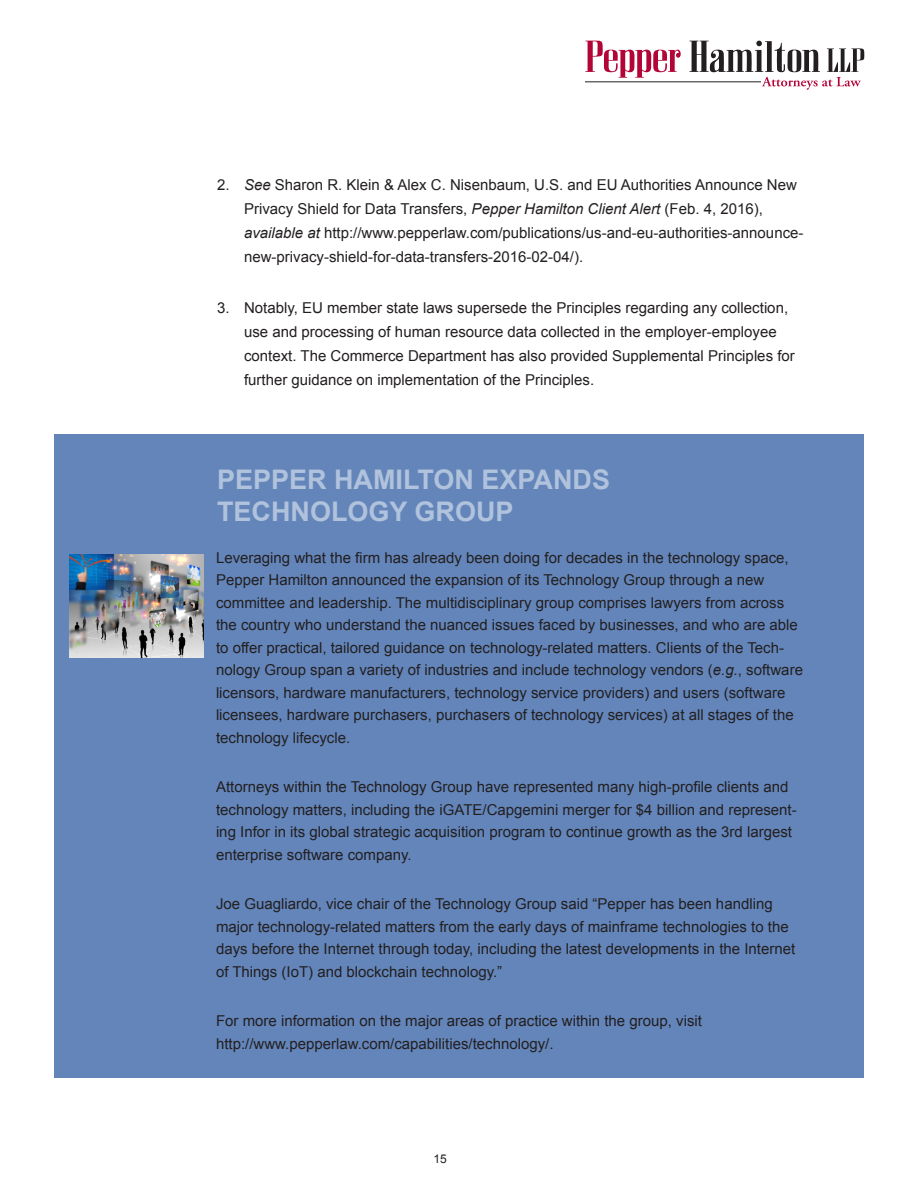
<style>
.page{position:relative;width:918px;height:1188px;background:#fff}
.page>*{position:absolute;margin:0;border:0;box-sizing:border-box;transform-origin:0 0}
.Article_Title{font:700 27px/32.4px "Arial";color:#b0c2dc}
.Body_Copy{font:15px/22.5px "Arial";color:#231f20}
.t1{font:12px "Arial";color:#231f20}
.s1{font-style:italic}
</style>
<div class="page">
<svg style="left:585px;top:41px;width:96px;height:37px"></svg>
<svg style="left:690px;top:41px;width:175px;height:49px"></svg>
<hr style="left:585px;top:81px;width:176px;height:1px;background:#231f20">
<div style="left:54px;top:434px;width:810px;height:644px;background:#6385ba"></div>
<img style="left:69px;top:554px;width:134px;height:104px">
<p class="Body_Copy" style="left:244px;top:173px;width:561px;line-height:24px;text-indent:-27px">2. <span class="s1">See</span> Sharon R. Klein &amp; Alex C. Nisenbaum, U.S. and EU Authorities Announce New Privacy Shield for Data Transfers, <span class="s1">Pepper Hamilton Client Alert</span> (Feb. 4, 2016), <span class="s1">available at</span> http://www.pepperlaw.com/publications/us-and-eu-authorities-announce&shy;new-privacy-shield-for-data-transfers-2016-02-04/).</p>
<p class="Body_Copy" style="left:244px;top:296px;width:552px;line-height:24px;text-indent:-27px">3. Notably, EU member state laws supersede the Principles regarding any collection, use and processing of human resource data collected in the employer-employee context. The Commerce Department has also provided Supplemental Principles for further guidance on implementation of the Principles.</p>
<p class="Article_Title" style="left:217px;top:464px;width:395px">PEPPER HAMILTON EXPANDS<br>TECHNOLOGY GROUP</p>
<p class="Body_Copy" style="left:216px;top:546px;width:589px">Leveraging what the firm has already been doing for decades in the technology space, Pepper Hamilton announced the expansion of its Technology Group through a new committee and leadership. The multidisciplinary group comprises lawyers from across the country who understand the nuanced issues faced by businesses, and who are able to offer practical, tailored guidance on technology-related matters. Clients of the Tech&shy;nology Group span a variety of industries and include technology vendors (<span class="s1">e.g.</span>, software licensors, hardware manufacturers, technology service providers) and users (software licensees, hardware purchasers, purchasers of technology services) at all stages of the technology lifecycle.</p>
<p class="Body_Copy" style="left:216px;top:776px;width:582px">Attorneys within the Technology Group have represented many high-profile clients and technology matters, including the iGATE/Capgemini merger for $4 billion and represent&shy;ing Infor in its global strategic acquisition program to continue growth as the 3rd largest enterprise software company.</p>
<p class="Body_Copy" style="left:216px;top:893px;width:581px">Joe Guagliardo, vice chair of the Technology Group said “Pepper has been handling major technology-related matters from the early days of mainframe technologies to the days before the Internet through today, including the latest developments in the Internet of Things (IoT) and blockchain technology.”</p>
<p class="Body_Copy" style="left:216px;top:1010px;width:488px">For more information on the major areas of practice within the group, visit http://www.pepperlaw.com/capabilities/technology/.</p>
<p class="t1" style="left:433px;top:1151px;width:15px">15</p>
</div>
